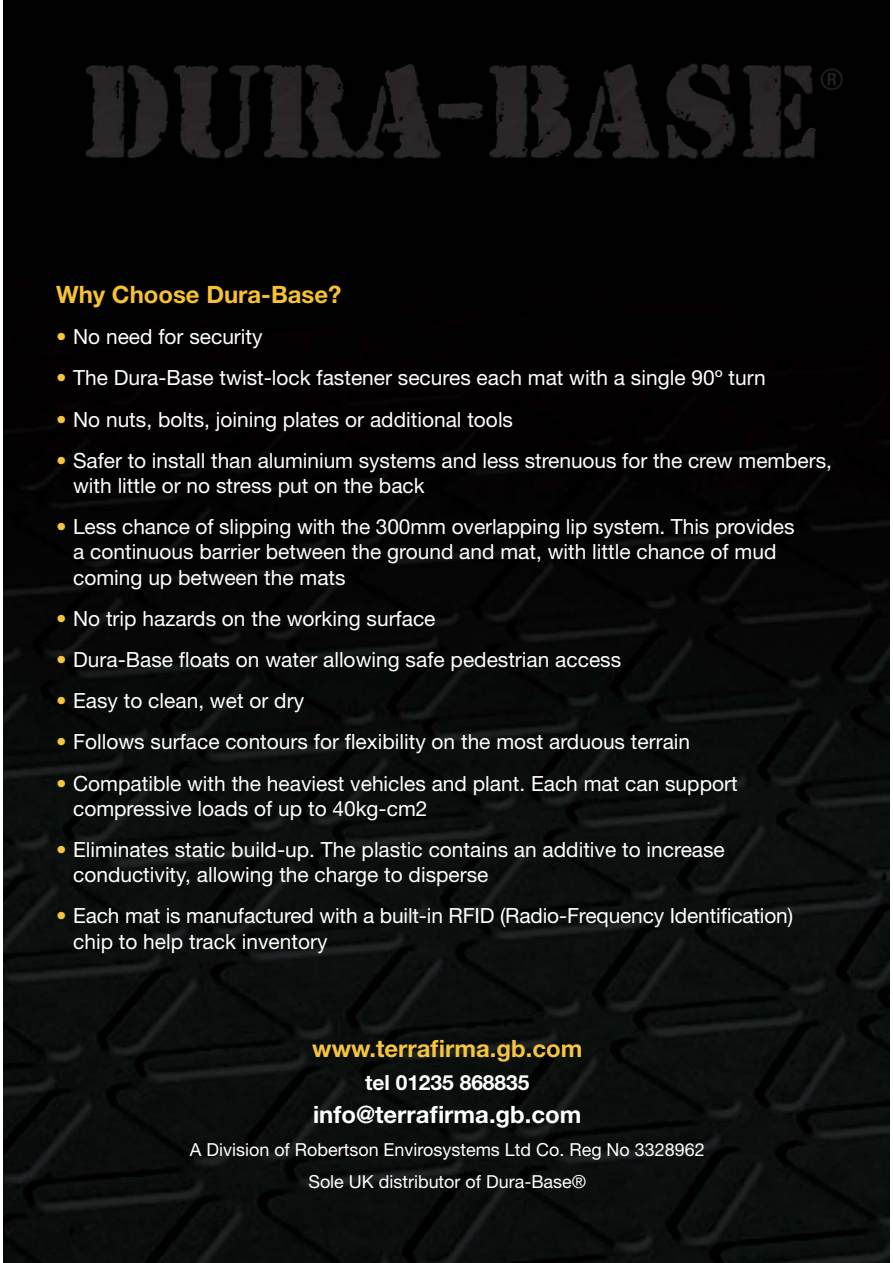
<style>
.page{position:relative;width:893px;height:1263px;background:#fff}
.page>*{position:absolute;margin:0;border:0;box-sizing:border-box;transform-origin:0 0}
.t1{font:700 23.85px "Helvetica Neue";color:#fff}
.t2{font:700 23.85px "Helvetica Neue";color:#f7c43e}
.t3{font:700 23.85px "Helvetica Neue";color:#f6c133}
.t4{font:21px/25px "Helvetica Neue";color:#fff}
.t5{font:700 21px "Helvetica Neue";color:#fff}
.t6{font:18px/32.8px "Helvetica Neue";color:#fff;text-align:center}
.s1{color:#f7c43e}
</style>
<div class="page">
<img style="left:3px;top:0;width:886px;height:1263px">
<p class="t3" style="left:56px;top:286px;width:287px">Why Choose Dura-Base?</p>
<p class="t4" style="left:56px;top:326px;width:208px"><span class="s1">•</span> No need for security</p>
<p class="t4" style="left:56px;top:368px;width:711px"><span class="s1">•</span> The Dura-Base twist-lock fastener secures each mat with a single 90º turn</p>
<p class="t4" style="left:56px;top:409px;width:458px"><span class="s1">•</span> No nuts, bolts, joining plates or additional tools</p>
<p class="t4" style="left:73px;top:450px;width:760px;text-indent:-17px"><span class="s1">•</span> Safer to install than aluminium systems and less strenuous for the crew members, with little or no stress put on the back</p>
<p class="t4" style="left:73px;top:516px;width:723px;text-indent:-17px"><span class="s1">•</span> Less chance of slipping with the 300mm overlapping lip system. This provides a continuous barrier between the ground and mat, with little chance of mud coming up between the mats</p>
<p class="t4" style="left:56px;top:608px;width:381px"><span class="s1">•</span> No trip hazards on the working surface</p>
<p class="t4" style="left:56px;top:649px;width:566px"><span class="s1">•</span> Dura-Base floats on water allowing safe pedestrian access</p>
<p class="t4" style="left:56px;top:690px;width:249px"><span class="s1">•</span> Easy to clean, wet or dry</p>
<p class="t4" style="left:56px;top:732px;width:635px"><span class="s1">•</span> Follows surface contours for flexibility on the most arduous terrain</p>
<p class="t4" style="left:73px;top:773px;width:666px;text-indent:-17px"><span class="s1">•</span> Compatible with the heaviest vehicles and plant. Each mat can support compressive loads of up to 40kg-cm2</p>
<p class="t4" style="left:73px;top:839px;width:653px;text-indent:-17px"><span class="s1">•</span> Eliminates static build-up. The plastic contains an additive to increase conductivity, allowing the charge to disperse</p>
<p class="t4" style="left:73px;top:906px;width:721px;text-indent:-17px"><span class="s1">•</span> Each mat is manufactured with a built-in RFID (Radio-Frequency Identification) chip to help track inventory</p>
<p class="t2" style="left:312px;top:1040px;width:272px">www.terrafirma.gb.com</p>
<p class="t5" style="left:365px;top:1075px;width:166px">tel 01235 868835</p>
<p class="t1" style="left:313px;top:1106px;width:270px">info@terrafirma.gb.com</p>
<p class="t6" style="left:190px;top:1135px;width:516px">A Division of Robertson Envirosystems Ltd Co. Reg No 3328962<br>Sole UK distributor of Dura-Base®</p>
</div>
